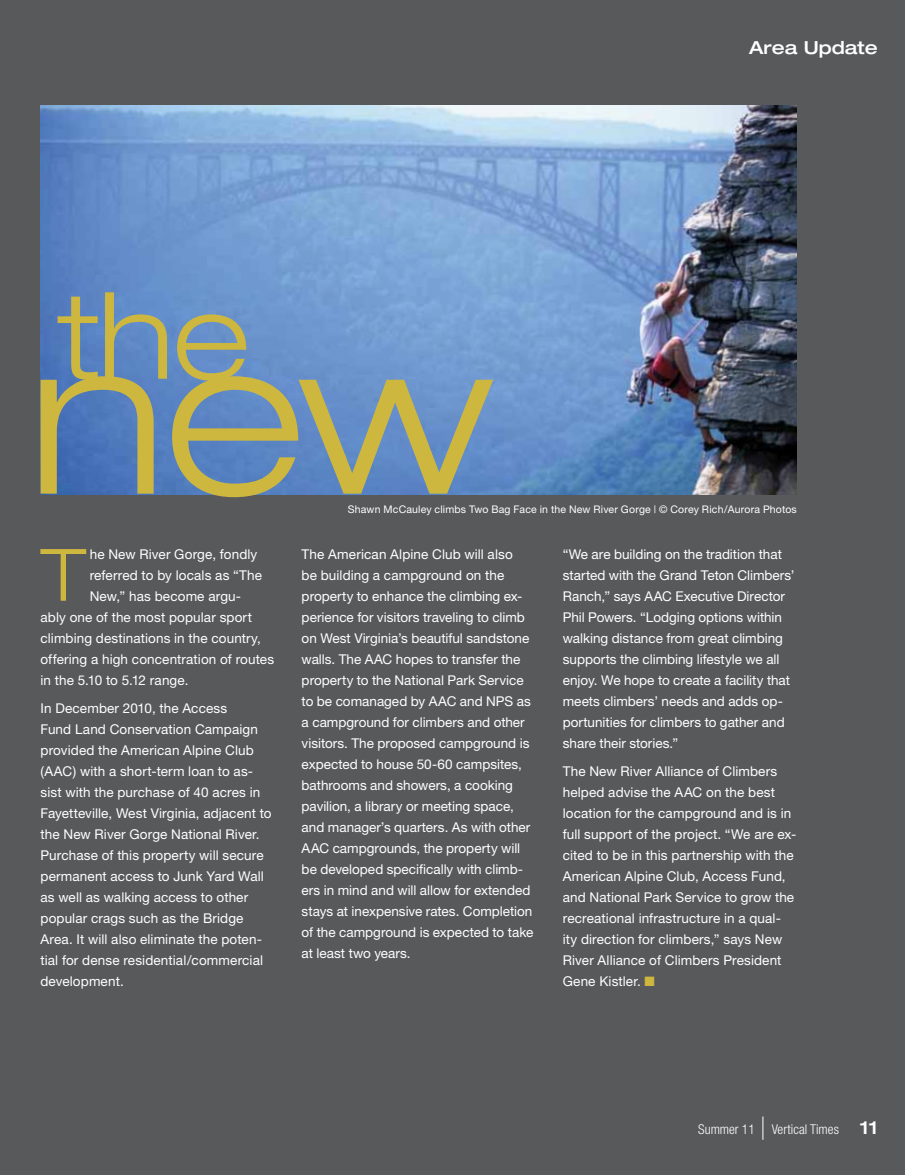
<style>
.page{position:relative;width:905px;height:1175px;background:#fff}
.page>*{position:absolute;margin:0;border:0;box-sizing:border-box;transform-origin:0 0}
.t1{font:300 expanded 219px "Helvetica Neue";color:#ceb73e}
.t2{font:300 expanded 120px "Helvetica Neue";color:#ceb73e}
.t3{font:300 expanded 72.3px "Helvetica Neue";color:#ceb73e}
.t4{font:500 expanded 18px "Helvetica Neue";color:#fff}
.t5{font:13.5px/21px "Helvetica Neue";letter-spacing:.005em;color:#fff}
.t6{font:300 condensed 13.5px "Helvetica Neue";color:#fff}
.t7{font:10.5px "Helvetica Neue";letter-spacing:.015em;color:#fff}
.s1{color:#ceb73e}
.s2{font-weight:500;font-stretch:expanded;font-size:18px}
</style>
<div class="page">
<div style="left:0;top:0;width:904px;height:1174px;background:#58595b"></div>
<svg style="left:762px;top:1116px;width:1px;height:23px"></svg>
<img style="left:40px;top:105px;width:756px;height:390px">
<h3 class="t4" style="left:749px;top:36px;width:130px">Area Update</h3>
<h2 class="t2" style="left:58px;top:264px;width:193px">the</h2>
<h1 class="t1" style="left:28px;top:285px;width:466px">new</h1>
<p class="t7" style="left:348px;top:503px;width:450px">Shawn McCauley climbs Two Bag Face in the New River Gorge | © Corey Rich/Aurora Photos</p>
<h3 class="t3" style="left:40px;top:532px;width:47px">T</h3>
<p class="t5" style="left:90px;top:543px;width:169px">he New River Gorge, fondly</p>
<p class="t5" style="left:90px;top:564px;width:174px">referred to by locals as “The</p>
<p class="t5" style="left:90px;top:585px;width:153px">New,” has become argu-</p>
<p class="t5" style="left:40px;top:606px;width:213px">ably one of the most popular sport</p>
<p class="t5" style="left:40px;top:627px;width:222px">climbing destinations in the country,</p>
<p class="t5" style="left:40px;top:648px;width:235px">offering a high concentration of routes</p>
<p class="t5" style="left:40px;top:669px;width:149px">in the 5.10 to 5.12 range.</p>
<p class="t5" style="left:40px;top:697px;width:233px">In December 2010, the Access<br>Fund Land Conservation Campaign provided the American Alpine Club (AAC) with a short-term loan to as&shy;sist with the purchase of 40 acres in Fayetteville, West Virginia, adjacent to the New River Gorge National River.<br>Purchase of this property will secure permanent access to Junk Yard Wall as well as walking access to other popular crags such as the Bridge Area. It will also eliminate the poten&shy;tial for dense residential/commercial development.</p>
<p class="t5" style="left:301px;top:543px;width:233px">The American Alpine Club will also<br>be building a campground on the property to enhance the climbing ex&shy;perience for visitors traveling to climb on West Virginia’s beautiful sandstone walls. The AAC hopes to transfer the property to the National Park Service to be comanaged by AAC and NPS as a campground for climbers and other visitors. The proposed campground is expected to house 50-60 campsites, bathrooms and showers, a cooking pavilion, a library or meeting space, and manager’s quarters. As with other AAC campgrounds, the property will be developed specifically with climb&shy;ers in mind and will allow for extended stays at inexpensive rates. Completion of the campground is expected to take at least two years.</p>
<p class="t5" style="left:562px;top:543px;width:233px">“We are building on the tradition that started with the Grand Teton Climbers’ Ranch,” says AAC Executive Director Phil Powers. “Lodging options within walking distance from great climbing supports the climbing lifestyle we all enjoy. We hope to create a facility that meets climbers’ needs and adds op&shy;portunities for climbers to gather and share their stories.”</p>
<p class="t5" style="left:562px;top:760px;width:235px">The New River Alliance of Climbers helped advise the AAC on the best location for the campground and is in full support of the project. “We are ex&shy;cited to be in this partnership with the American Alpine Club, Access Fund, and National Park Service to grow the recreational infrastructure in a qual&shy;ity direction for climbers,” says New River Alliance of Climbers President Gene Kistler. <span class="s1">■</span></p>
<p class="t6" style="left:698px;top:1121px;width:181px">Summer 11 Vertical Times <span class="s2">11</span></p>
</div>
